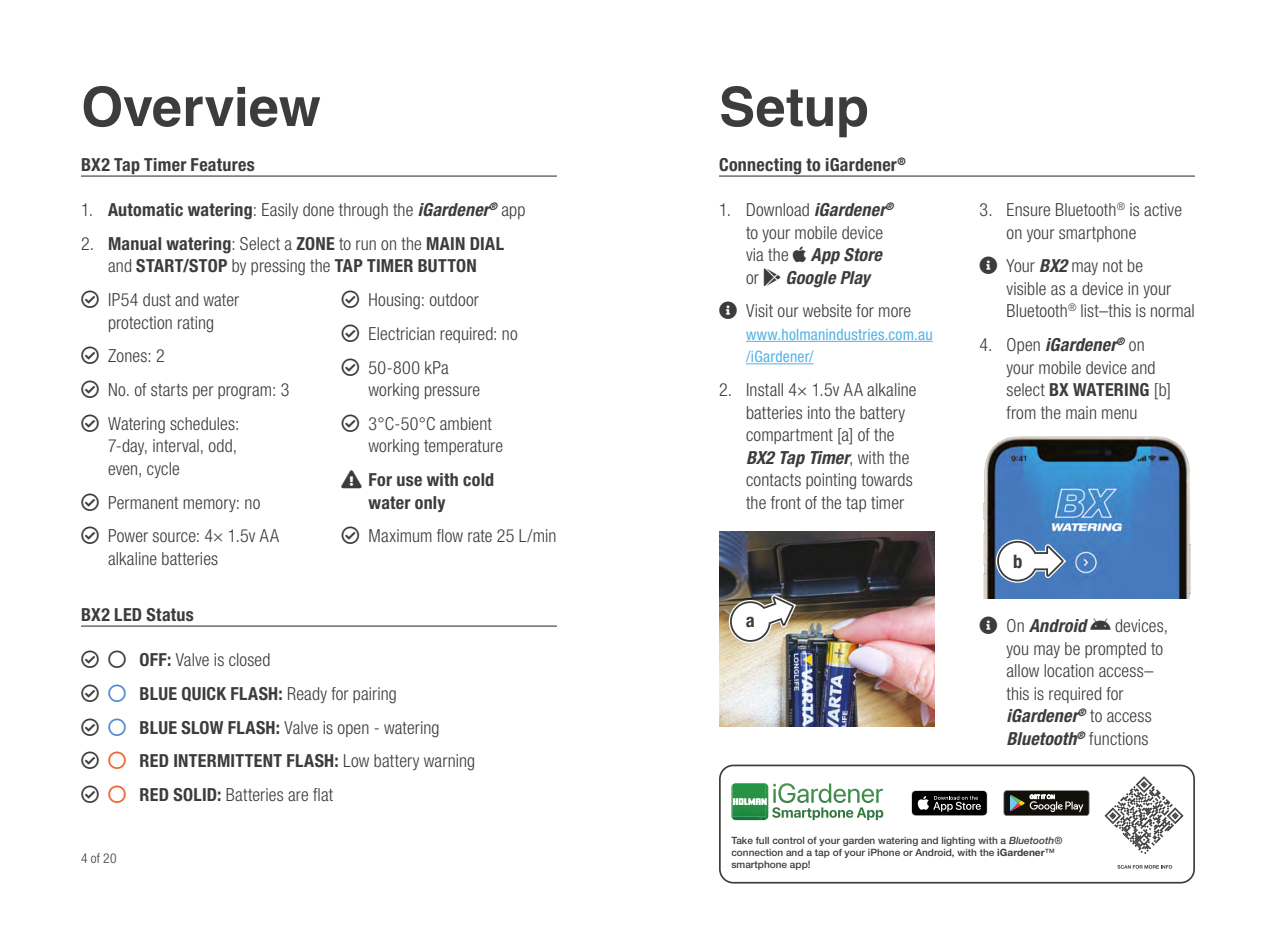
<style>
.page{position:relative;width:1276px;height:944px;background:#fff}
.page>*{position:absolute;margin:0;border:0;box-sizing:border-box;transform-origin:0 0}
.t1{font:700 54px "Helvetica";color:#3c3c3b}
.t2{font:700 condensed 18.68px "Helvetica Neue LT Std";color:#3c3c3b}
.t3{font:300 condensed 18px/22.5px "Helvetica Neue LT Std";letter-spacing:.01em;color:#3c3c3b}
.t4{font:700 condensed 18px/22.5px "Helvetica Neue LT Std";letter-spacing:.015em;color:#3c3c3b;text-align:center}
.t5{font:condensed 15.75px/22.5px "Helvetica Neue LT Std";letter-spacing:.015em;color:#54b2e5}
.t6{font:300 condensed 13.5px "Helvetica Neue LT Std";color:#3c3c3b}
.t7{font:500 10.12px/12.2px "Helvetica Neue LT Std";color:#3c3c3b}
.s1{font-weight:700}
.s2{font-weight:700;font-style:italic}
.s3{font-weight:300}
.s4{color:#5389cf}
.s5{color:#ec632e}
.s6{font-style:italic}
</style>
<div class="page">
<hr style="left:81px;top:176px;width:476px;height:1px;background:#3c3c3b">
<hr style="left:719px;top:176px;width:476px;height:1px;background:#3c3c3b">
<hr style="left:746px;top:341px;width:186px;height:1px;background:#54b2e5">
<hr style="left:746px;top:363px;width:67px;height:1px;background:#54b2e5">
<img style="left:719px;top:531px;width:215px;height:195px">
<svg style="left:726px;top:595px;width:70px;height:51px"></svg>
<img style="left:983px;top:436px;width:208px;height:163px">
<svg style="left:995px;top:539px;width:71px;height:44px"></svg>
<svg style="left:719px;top:765px;width:476px;height:119px"></svg>
<svg style="left:1003px;top:790px;width:86px;height:26px;background:#41413c"></svg>
<svg style="left:911px;top:790px;width:76px;height:26px;background:#383838"></svg>
<svg style="left:1117px;top:865px;width:55px;height:4px"></svg>
<img style="left:731px;top:783px;width:37px;height:37px">
<svg style="left:733px;top:783px;width:150px;height:35px"></svg>
<svg style="left:1104px;top:776px;width:79px;height:78px"></svg>
<hr style="left:81px;top:626px;width:476px;height:1px;background:#3c3c3b">
<h1 class="t1" style="left:81px;top:63px;width:241px">Overview</h1>
<h1 class="t1" style="left:719px;top:63px;width:151px">Setup</h1>
<p class="t4" style="left:81px;top:153px;width:175px">BX2 Tap Timer Features</p>
<p class="t3" style="left:81px;top:198px;width:446px">1. <span class="s1">Automatic watering</span>: Easily done through the <span class="s2">iGardener</span><sup>®</sup> app</p>
<p class="t4" style="left:81px;top:232px;width:424px"><span class="s3">2.</span> Manual watering<span class="s3">: Select a</span> ZONE <span class="s3">to run on the</span> MAIN DIAL <span class="s3">and</span> START/STOP <span class="s3">by pressing the</span> TAP TIMER BUTTON</p>
<p class="t3" style="left:108px;top:288px;width:133px">IP54 dust and water protection rating</p>
<p class="t3" style="left:108px;top:339px;width:183px;line-height:33.8px">Zones: 2<br>No. of starts per program: 3<br>Watering schedules:</p>
<p class="t3" style="left:108px;top:434px;width:131px">7-day, interval, odd, even, cycle</p>
<p class="t3" style="left:108px;top:485px;width:173px;line-height:33.8px">Permanent memory: no<br>Power source: 4× 1.5v AA</p>
<p class="t3" style="left:108px;top:547px;width:112px">alkaline batteries</p>
<p class="t3" style="left:368px;top:283px;width:151px;line-height:33.8px">Housing: outdoor<br>Electrician required: no<br>50-800 kPa</p>
<p class="t3" style="left:368px;top:373px;width:125px;line-height:33.8px">working pressure<br>3°C-50°C ambient</p>
<p class="t3" style="left:368px;top:434px;width:136px">working temperature</p>
<p class="t4" style="left:368px;top:468px;width:127px;text-align:left">For use with cold water only</p>
<p class="t3" style="left:368px;top:524px;width:189px">Maximum flow rate 25 L/min</p>
<p class="t4" style="left:81px;top:603px;width:114px">BX2 LED Status</p>
<p class="t3" style="left:108px;top:648px;width:164px">● <span class="s1">OFF:</span> Valve is closed</p>
<p class="t4" style="left:108px;top:682px;width:290px"><span class="s4">●</span> BLUE QUICK FLASH: <span class="s3">Ready for pairing</span></p>
<p class="t3" style="left:108px;top:716px;width:333px"><span class="s4">●</span> <span class="s1">BLUE SLOW FLASH:</span> Valve is open - watering</p>
<p class="t4" style="left:108px;top:749px;width:369px"><span class="s5">●</span> RED INTERMITTENT FLASH: <span class="s3">Low battery warning</span></p>
<p class="t3" style="left:108px;top:783px;width:227px"><span class="s5">●</span> <span class="s1">RED SOLID:</span> Batteries are flat</p>
<p class="t4" style="left:719px;top:153px;width:188px">Connecting to iGardener<sup>®</sup></p>
<p class="t3" style="left:746px;top:198px;width:149px;text-indent:-27px">1. Download <span class="s2">iGardener</span><sup>® </sup>to your mobile device via the ● <span class="s2">App Store </span>or □□●● <span class="s2">Google Play</span></p>
<p class="t3" style="left:746px;top:299px;width:167px">Visit our website for more</p>
<p class="t5" style="left:746px;top:323px;width:188px">www.holmanindustries.com.au /iGardener/</p>
<p class="t3" style="left:746px;top:378px;width:172px;text-indent:-27px">2. Install 4× 1.5v AA alkaline batteries into the battery compartment [a] of the<br><span class="s2">BX2 Tap Timer</span>, with the contacts pointing towards the front of the tap timer</p>
<p class="t2" style="left:745px;top:609px;width:10px">a</p>
<p class="t3" style="left:1006px;top:198px;width:177px;text-indent:-27px">3. Ensure Bluetooth<sup>®</sup> is active on your smartphone</p>
<p class="t3" style="left:1006px;top:254px;width:190px">Your <span class="s2">BX2</span> may not be<br>visible as a device in your<br>Bluetooth<sup>®</sup> list–this is normal</p>
<p class="t3" style="left:1006px;top:333px;width:166px;text-indent:-27px">4. Open <span class="s2">iGardener</span><sup>®</sup> on your mobile device and select <span class="s1">BX WATERING</span> [b] from the main menu</p>
<p class="t2" style="left:1013px;top:550px;width:11px">b</p>
<p class="t3" style="left:1006px;top:614px;width:163px">On <span class="s2">Android</span> ■□ devices, you may be prompted to allow location access– this is required for <span class="s2">iGardener</span><sup>®</sup> to access<br><span class="s2">Bluetooth</span><sup>®</sup> functions</p>
<p class="t6" style="left:81px;top:850px;width:37px">4 of 20</p>
<p class="t7" style="left:731px;top:834px;width:332px">Take full control of your garden watering and lighting with a <span class="s6">Bluetooth® </span>connection and a tap of your iPhone or Android, with the <span class="s1">iGardener</span>™ smartphone app!</p>
</div>
